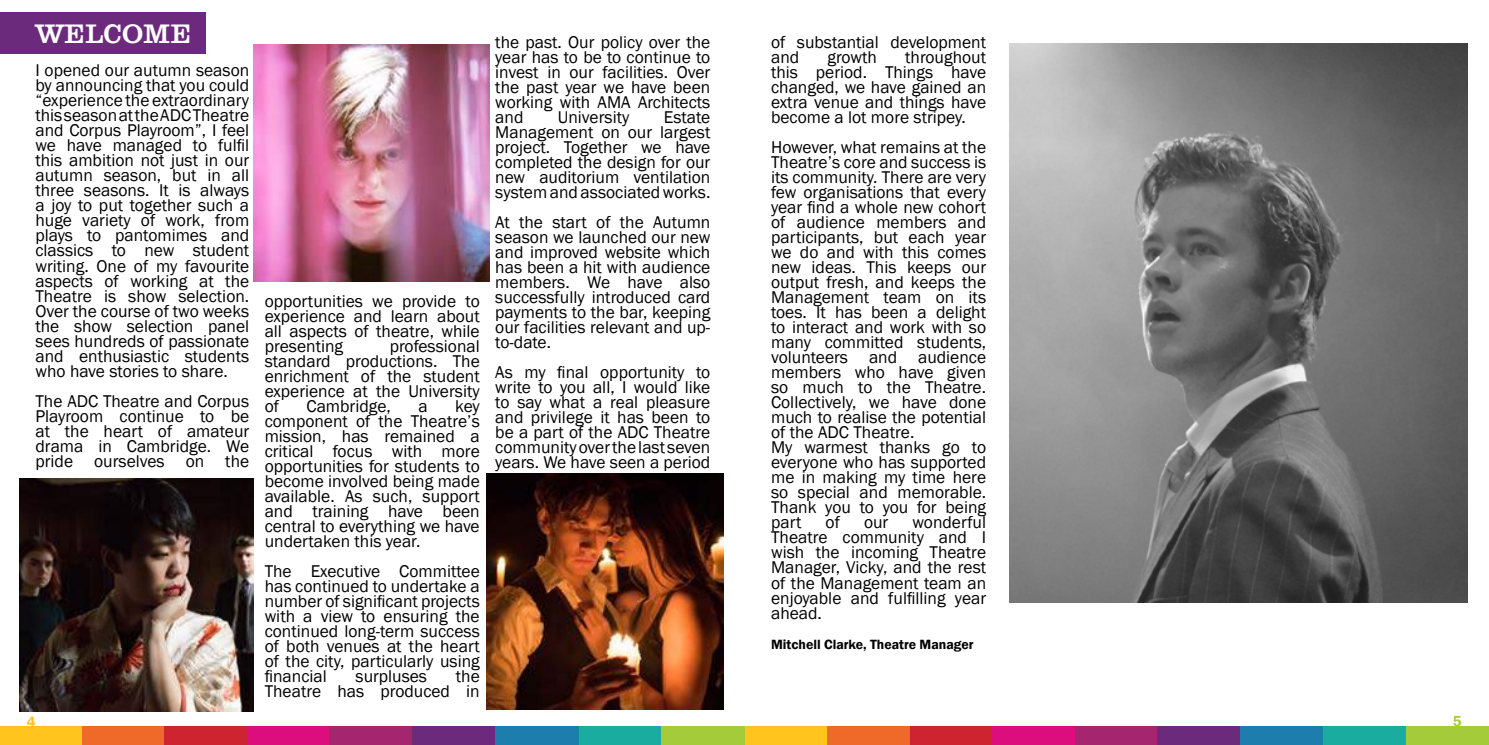
<style>
.page{position:relative;width:1489px;height:745px;background:#fff}
.page>*{position:absolute;margin:0;border:0;box-sizing:border-box;transform-origin:0 0}
.t1{font:500 27.5px "Clarendon T";color:#fff}
.t2{font:17.5px/15px "Franklin Gothic";color:#000;text-align:justify}
.t3{font:600 15px "Franklin Gothic";color:#ffc41e}
.t4{font:600 15px "Franklin Gothic";color:#a4cb39}
.t5{font:600 13.75px "Franklin Gothic";color:#000}
</style>
<div class="page">
<div style="left:1322px;top:725px;width:83px;height:19px;background:#1aad9f"></div>
<div style="left:827px;top:725px;width:83px;height:19px;background:#ef6928"></div>
<div style="left:909px;top:725px;width:83px;height:19px;background:#ce242f"></div>
<div style="left:992px;top:725px;width:83px;height:19px;background:#dc0e7e"></div>
<div style="left:1074px;top:725px;width:83px;height:19px;background:#a5256e"></div>
<div style="left:1157px;top:725px;width:82px;height:19px;background:#6c2a7d"></div>
<div style="left:1239px;top:725px;width:83px;height:19px;background:#1d7dac"></div>
<div style="left:1405px;top:725px;width:83px;height:19px;background:#a4cb39"></div>
<div style="left:744px;top:725px;width:83px;height:19px;background:#ffc41e"></div>
<div style="left:578px;top:725px;width:83px;height:19px;background:#1aad9f"></div>
<div style="left:82px;top:725px;width:83px;height:19px;background:#ef6928"></div>
<div style="left:164px;top:725px;width:83px;height:19px;background:#ce242f"></div>
<div style="left:247px;top:725px;width:83px;height:19px;background:#dc0e7e"></div>
<div style="left:330px;top:725px;width:83px;height:19px;background:#a5256e"></div>
<div style="left:412px;top:725px;width:83px;height:19px;background:#6c2a7d"></div>
<div style="left:495px;top:725px;width:83px;height:19px;background:#1d7dac"></div>
<div style="left:661px;top:725px;width:83px;height:19px;background:#a4cb39"></div>
<div style="left:0;top:725px;width:82px;height:19px;background:#ffc41e"></div>
<div style="left:0;top:12px;width:206px;height:42px;background:#6c2a7d"></div>
<img style="left:20px;top:478px;width:233px;height:232px">
<img style="left:253px;top:45px;width:236px;height:236px">
<img style="left:487px;top:473px;width:236px;height:236px">
<img style="left:1009px;top:43px;width:458px;height:559px">
<h1 class="t1" style="left:35px;top:18px;width:158px">WELCOME</h1>
<p class="t2" style="left:35px;top:63px;width:215px">I opened our autumn season by announcing that you could “experience the extraordinary this season at the ADC Theatre and Corpus Playroom”, I feel we have managed to fulfil this ambition not just in our autumn season, but in all three seasons. It is always a joy to put together such a huge variety of work, from plays to pantomimes and classics to new student writing. One of my favourite aspects of working at the Theatre is show selection.<br>Over the course of two weeks the show selection panel sees hundreds of passionate and enthusiastic students who have stories to share.</p>
<p class="t2" style="left:35px;top:393px;width:215px">The ADC Theatre and Corpus Playroom continue to be at the heart of amateur drama in Cambridge. We pride ourselves on the</p>
<p class="t2" style="left:265px;top:294px;width:216px">opportunities we provide to experience and learn about all aspects of theatre, while presenting</p>
<p class="t2" style="left:265px;top:339px;width:217px;text-indent:125px">professional standard productions. The enrichment of the student experience at the University of</p>
<p class="t2" style="left:306px;top:399px;width:86px">Cambridge,</p>
<p class="t2" style="left:418px;top:399px;width:11px">a</p>
<p class="t2" style="left:265px;top:399px;width:216px;text-indent:190px">key component of the Theatre’s mission, has remained a critical focus with more opportunities for students to become involved being made available. As such, support and training have been central to everything we have undertaken this year.</p>
<p class="t2" style="left:265px;top:564px;width:216px">The Executive Committee has continued to undertake a number of significant projects with a view to ensuring the continued long-term success of both venues at the heart of the city, particularly using financial</p>
<p class="t2" style="left:265px;top:669px;width:216px;text-align:right">the<br>Theatre has produced in</p>
<p class="t2" style="left:355px;top:669px;width:73px">surpluses</p>
<p class="t2" style="left:495px;top:35px;width:216px">the past. Our policy over the year has to be to continue to invest in our facilities. Over the past year we have been working with AMA Architects and</p>
<p class="t2" style="left:495px;top:110px;width:216px;text-indent:168px">Estate Management on our largest project. Together we have completed the design for our new auditorium ventilation system and associated works.</p>
<p class="t2" style="left:495px;top:215px;width:216px">At the start of the Autumn season we launched our new and improved website which has been a hit with audience members. We have also successfully introduced card payments to the bar, keeping our facilities relevant and up&shy;to-date.</p>
<p class="t2" style="left:495px;top:365px;width:217px">As my final opportunity to write to you all, I would like to say what a real pleasure and privilege it has been to be a part of the ADC Theatre community over the last seven years. We have seen a period</p>
<p class="t2" style="left:558px;top:110px;width:73px">University</p>
<p class="t2" style="left:771px;top:35px;width:216px">of substantial development and</p>
<p class="t2" style="left:771px;top:50px;width:216px;text-indent:134px">throughout this period. Things have changed, we have gained an extra venue and things have become a lot more stripey.</p>
<p class="t2" style="left:771px;top:140px;width:217px;text-align:left">However, what remains at the<br>Theatre’s core and success is its community. There are very few organisations that every year find a whole new cohort of audience members and participants, but each year we do and with this comes new ideas. This keeps our output fresh, and keeps the<br>Management team on its toes. It has been a delight to interact and work with so many committed students, volunteers and audience members who have given so much to the Theatre.<br>Collectively, we have done much to realise the potential of the ADC Theatre.<br>My warmest thanks go to everyone who has supported me in making my time here so special and memorable.<br>Thank you to you for being part</p>
<p class="t2" style="left:827px;top:50px;width:51px">growth</p>
<p class="t2" style="left:771px;top:515px;width:217px;text-indent:141px">wonderful Theatre community and I wish the incoming Theatre Manager, Vicky, and the rest of the Management team an enjoyable and fulfilling year ahead.</p>
<p class="t5" style="left:771px;top:635px;width:204px">Mitchell Clarke, Theatre Manager</p>
<p class="t2" style="left:825px;top:515px;width:16px">of</p>
<p class="t2" style="left:864px;top:515px;width:26px">our</p>
<p class="t3" style="left:27px;top:712px;width:10px">4</p>
<p class="t4" style="left:1452px;top:711px;width:10px">5</p>
</div>
